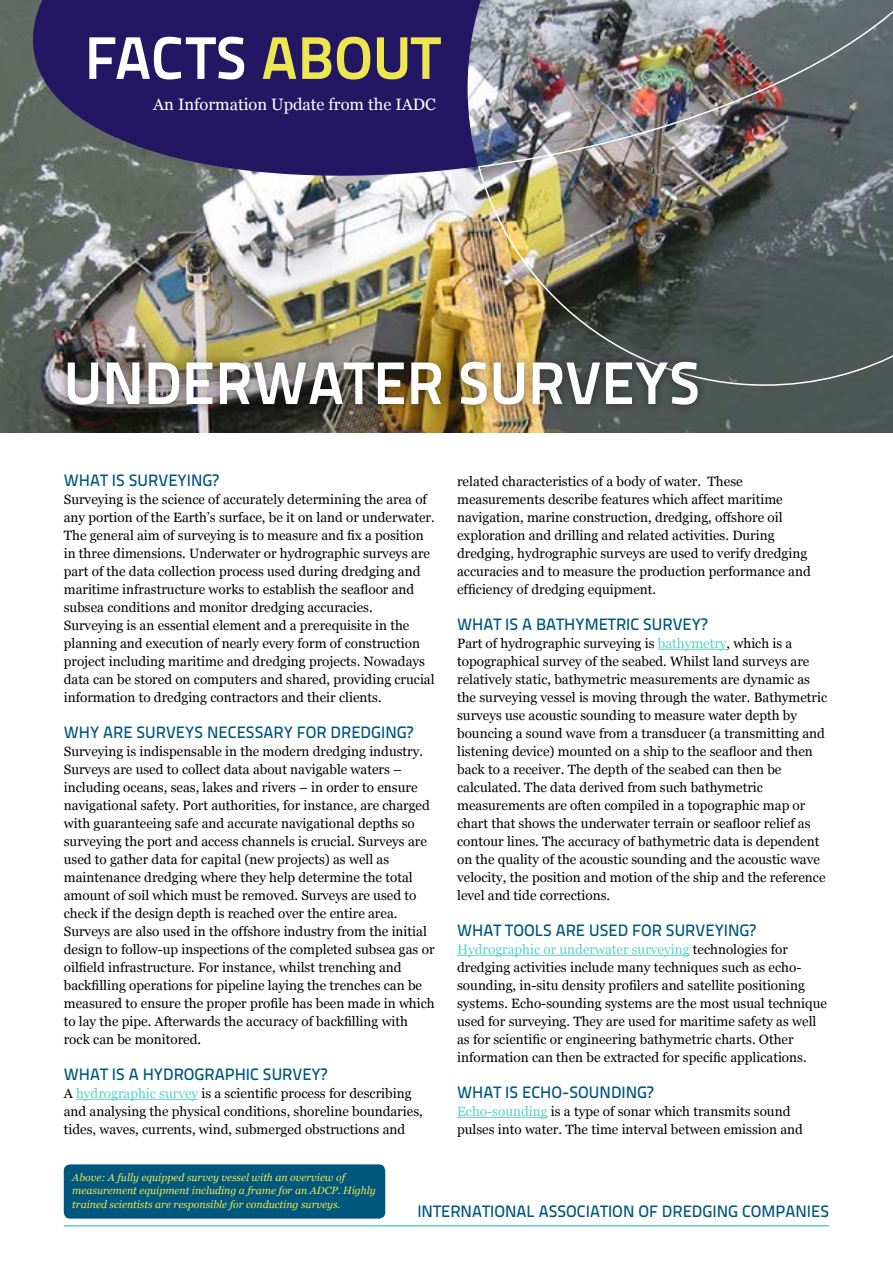
<style>
.page{position:relative;width:893px;height:1263px;background:#fff}
.page>*{position:absolute;margin:0;border:0;box-sizing:border-box;transform-origin:0 0}
.t1{font:60px "Titillium Text 14 L 800 wt";color:#fff}
.t2{font:16.5px "Titillium Text 14 L 600 wt";color:#00577e}
.t3{font:16.5px "Georgia";color:#fff}
.t4{font:13.5px/18px "Georgia";color:#000}
.t5{font:italic 10.5px/13.5px "Georgia";color:#eee651}
.s1{color:#eee651}
.s2{color:#5cd2c3}
</style>
<div class="page">
<hr style="left:64px;top:1225px;width:765px;height:1px;background:#5cd2c3">
<img style="left:0;top:0;width:893px;height:432px">
<img style="left:477px;top:0;width:416px;height:387px">
<svg style="left:26px;top:0;width:494px;height:197px;background:#423b71"></svg>
<div style="left:59px;top:352px;width:648px;height:63px;background:#000;opacity:.45"></div>
<hr style="left:76px;top:1099px;width:122px;height:1px;background:#5cd2c3">
<div style="left:64px;top:1164px;width:321px;height:54px;background:#00577e;border-radius:6px"></div>
<hr style="left:658px;top:649px;width:69px;height:1px;background:#5cd2c3">
<hr style="left:457px;top:955px;width:233px;height:1px;background:#5cd2c3">
<hr style="left:457px;top:1117px;width:91px;height:1px;background:#5cd2c3">
<h1 class="t1" style="left:85px;top:21px;width:357px">FACTS <span class="s1">ABOUT</span></h1>
<p class="t3" style="left:153px;top:94px;width:284px">An Information Update from the IADC</p>
<h1 class="t1" style="left:64px;top:346px;width:638px">UNDERWATER SURVEYS</h1>
<p class="t2" style="left:64px;top:470px;width:157px">WHAT IS SURVEYING?</p>
<p class="t4" style="left:64px;top:491px;width:372px">Surveying is the science of accurately determining the area of any portion of the Earth’s surface, be it on land or underwater.<br>The general aim of surveying is to measure and fix a position in three dimensions. Underwater or hydrographic surveys are part of the data collection process used during dredging and maritime infrastructure works to establish the seafloor and subsea conditions and monitor dredging accuracies.<br>Surveying is an essential element and a prerequisite in the planning and execution of nearly every form of construction project including maritime and dredging projects. Nowadays data can be stored on computers and shared, providing crucial information to dredging contractors and their clients.</p>
<p class="t2" style="left:64px;top:722px;width:351px">WHY ARE SURVEYS NECESSARY FOR DREDGING?</p>
<p class="t4" style="left:64px;top:743px;width:372px">Surveying is indispensable in the modern dredging industry.<br>Surveys are used to collect data about navigable waters – including oceans, seas, lakes and rivers – in order to ensure navigational safety. Port authorities, for instance, are charged with guaranteeing safe and accurate navigational depths so surveying the port and access channels is crucial. Surveys are used to gather data for capital (new projects) as well as maintenance dredging where they help determine the total amount of soil which must be removed. Surveys are used to check if the design depth is reached over the entire area.<br>Surveys are also used in the offshore industry from the initial design to follow-up inspections of the completed subsea gas or oilfield infrastructure. For instance, whilst trenching and backfilling operations for pipeline laying the trenches can be measured to ensure the proper profile has been made in which to lay the pipe. Afterwards the accuracy of backfilling with rock can be monitored.</p>
<p class="t2" style="left:64px;top:1064px;width:265px">WHAT IS A HYDROGRAPHIC SURVEY?</p>
<p class="t4" style="left:64px;top:1085px;width:360px">A <span class="s2">hydrographic survey</span> is a scientific process for describing and analysing the physical conditions, shoreline boundaries, tides, waves, currents, wind, submerged obstructions and</p>
<p class="t5" style="left:72px;top:1170px;width:305px">Above: A fully equipped survey vessel with an overview of measurement equipment including a frame for an ADCP. Highly trained scientists are responsible for conducting surveys.</p>
<p class="t4" style="left:457px;top:473px;width:355px">related characteristics of a body of water. These measurements describe features which affect maritime navigation, marine construction, dredging, offshore oil exploration and drilling and related activities. During dredging, hydrographic surveys are used to verify dredging accuracies and to measure the production performance and efficiency of dredging equipment.</p>
<p class="t2" style="left:457px;top:614px;width:252px">WHAT IS A BATHYMETRIC SURVEY?</p>
<p class="t4" style="left:457px;top:635px;width:372px">Part of hydrographic surveying is <span class="s2">bathymetry</span>, which is a topographical survey of the seabed. Whilst land surveys are relatively static, bathymetric measurements are dynamic as the surveying vessel is moving through the water. Bathymetric surveys use acoustic sounding to measure water depth by bouncing a sound wave from a transducer (a transmitting and listening device) mounted on a ship to the seafloor and then back to a receiver. The depth of the seabed can then be calculated. The data derived from such bathymetric measurements are often compiled in a topographic map or chart that shows the underwater terrain or seafloor relief as contour lines. The accuracy of bathymetric data is dependent on the quality of the acoustic sounding and the acoustic wave velocity, the position and motion of the ship and the reference level and tide corrections.</p>
<p class="t2" style="left:457px;top:920px;width:300px">WHAT TOOLS ARE USED FOR SURVEYING?</p>
<p class="t4" style="left:457px;top:941px;width:371px"><span class="s2">Hydrographic or underwater surveying</span> technologies for dredging activities include many techniques such as echo&shy;sounding, in-situ density profilers and satellite positioning systems. Echo-sounding systems are the most usual technique used for surveying. They are used for maritime safety as well as for scientific or engineering bathymetric charts. Other information can then be extracted for specific applications.</p>
<p class="t2" style="left:457px;top:1082px;width:198px">WHAT IS ECHO-SOUNDING?</p>
<p class="t4" style="left:457px;top:1103px;width:347px"><span class="s2">Echo-sounding</span> is a type of sonar which transmits sound pulses into water. The time interval between emission and</p>
<p class="t2" style="left:417px;top:1201px;width:413px">INTERNATIONAL ASSOCIATION OF DREDGING COMPANIES</p>
</div>
